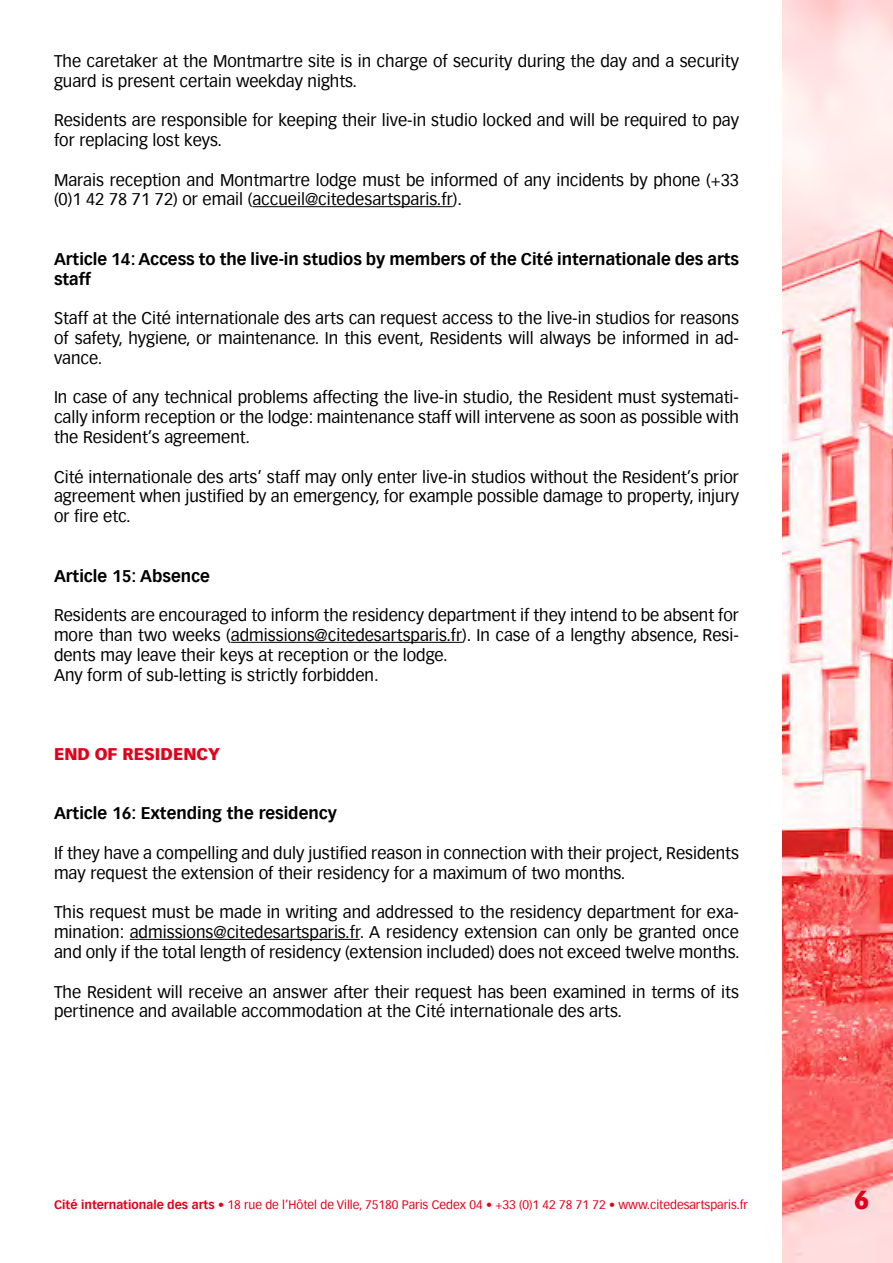
<style>
.page{position:relative;width:893px;height:1263px;background:#fff}
.page>*{position:absolute;margin:0;border:0;box-sizing:border-box;transform-origin:0 0}
.t1{font:900 25.5px "Vectora Com";color:#e2001a}
.t2{font:16.5px/19.8px "Vectora Com";color:#000}
.t3{font:700 16.5px/19.8px "Vectora Com";color:#000}
.t4{font:900 16.5px "Vectora Com";color:#e2001a}
.t5{font:12px "Vectora Com";color:#e2001a}
.s1{font-weight:700}
</style>
<div class="page">
<img style="left:782px;top:0;width:111px;height:1263px">
<hr style="left:252px;top:206px;width:201px;height:1px;background:#000">
<hr style="left:231px;top:642px;width:231px;height:1px;background:#000">
<hr style="left:130px;top:939px;width:230px;height:1px;background:#000">
<p class="t2" style="left:54px;top:51px;width:686px">The caretaker at the Montmartre site is in charge of security during the day and a security guard is present certain weekday nights.</p>
<p class="t2" style="left:54px;top:111px;width:687px">Residents are responsible for keeping their live-in studio locked and will be required to pay for replacing lost keys.</p>
<p class="t2" style="left:54px;top:170px;width:686px">Marais reception and Montmartre lodge must be informed of any incidents by phone (+33 (0)1 42 78 71 72) or email (accueil@citedesartsparis.fr).</p>
<p class="t3" style="left:54px;top:249px;width:686px">Article 14: Access to the live-in studios by members of the Cité internationale des arts staff</p>
<p class="t2" style="left:54px;top:309px;width:686px;text-align:justify">Staff at the Cité internationale des arts can request access to the live-in studios for reasons of safety, hygiene, or maintenance. In this event, Residents will always be informed in ad&shy;vance.</p>
<p class="t2" style="left:54px;top:388px;width:686px;text-align:justify">In case of any technical problems affecting the live-in studio, the Resident must systemati&shy;cally inform reception or the lodge: maintenance staff will intervene as soon as possible with the Resident’s agreement.</p>
<p class="t2" style="left:54px;top:467px;width:686px;text-align:justify">Cité internationale des arts’ staff may only enter live-in studios without the Resident’s prior agreement when justified by an emergency, for example possible damage to property, injury or fire etc.</p>
<p class="t3" style="left:54px;top:566px;width:157px">Article 15: Absence</p>
<p class="t2" style="left:54px;top:606px;width:686px">Residents are encouraged to inform the residency department if they intend to be absent for more than two weeks (admissions@citedesartsparis.fr). In case of a lengthy absence, Resi&shy;dents may leave their keys at reception or the lodge.<br>Any form of sub-letting is strictly forbidden.</p>
<p class="t4" style="left:54px;top:744px;width:168px">END OF RESIDENCY</p>
<p class="t3" style="left:54px;top:803px;width:284px">Article 16: Extending the residency</p>
<p class="t2" style="left:54px;top:843px;width:686px">If they have a compelling and duly justified reason in connection with their project, Residents may request the extension of their residency for a maximum of two months.</p>
<p class="t2" style="left:54px;top:903px;width:687px;text-align:justify">This request must be made in writing and addressed to the residency department for exa&shy;mination: admissions@citedesartsparis.fr. A residency extension can only be granted once and only if the total length of residency (extension included) does not exceed twelve months.</p>
<p class="t2" style="left:54px;top:982px;width:686px">The Resident will receive an answer after their request has been examined in terms of its pertinence and available accommodation at the Cité internationale des arts.</p>
<p class="t5" style="left:54px;top:1197px;width:695px"><span class="s1">Cité internationale des arts</span> • 18 rue de l’Hôtel de Ville, 75180 Paris Cedex 04 • +33 (0)1 42 78 71 72 • www.citedesartsparis.fr</p>
<h1 class="t1" style="left:854px;top:1184px;width:17px">6</h1>
</div>
